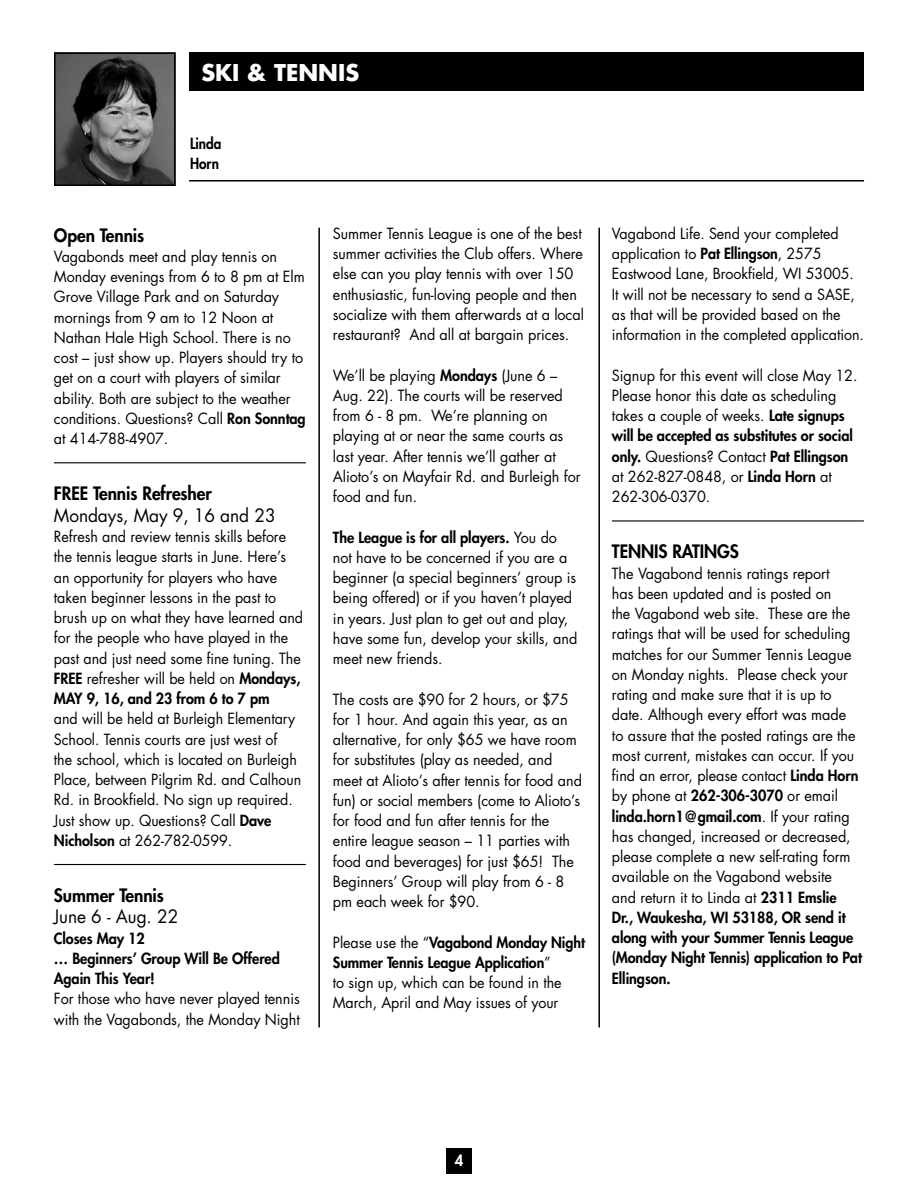
<style>
.page{position:relative;width:918px;height:1188px;background:#fff}
.page>*{position:absolute;margin:0;border:0;box-sizing:border-box;transform-origin:0 0}
.t1{font:700 22.5px "Futura";color:#fff}
.t2{font:800 18px "Futura";letter-spacing:-.005em;color:#000;scale:.96 1}
.t3{font:18px "Futura";letter-spacing:-.005em;color:#000;scale:.96 1}
.t4{font:15px/20.2px "Futura";letter-spacing:-.005em;color:#000;scale:.96 1}
.t5{font:15px/20.2px "Futura";letter-spacing:-.005em;color:#000;scale:.95 1}
.t6{font:800 15px/20.2px "Futura";letter-spacing:-.005em;color:#000;scale:.96 1}
.t7{font:800 15px/19.5px "Futura";letter-spacing:-.005em;color:#000;scale:.9 1}
.t8{font:800 15px "Futura";color:#fff}
.s1{font-weight:800}
</style>
<div class="page">
<div style="left:446px;top:1148px;width:26px;height:26px;background:#000"></div>
<hr style="left:54px;top:462px;width:252px;height:1px;background:#000">
<hr style="left:54px;top:864px;width:252px;height:1px;background:#000">
<hr style="left:612px;top:520px;width:252px;height:2px;background:#000">
<div style="left:189px;top:52px;width:675px;height:39px;background:#000"></div>
<img style="left:57px;top:55px;width:116px;height:128px">
<div style="left:54px;top:52px;width:122px;height:134px;border:2px solid #000"></div>
<hr style="left:189px;top:180px;width:675px;height:2px;background:#000">
<hr style="left:318px;top:228px;width:2px;height:800px;background:#000">
<hr style="left:598px;top:228px;width:2px;height:800px;background:#000">
<h1 class="t1" style="left:201px;top:57px;width:159px">SKI &amp; TENNIS</h1>
<p class="t7" style="left:190px;top:134px;width:36px">Linda<br>Horn</p>
<p class="t2" style="left:54px;top:223px;width:96px">Open Tennis</p>
<p class="t4" style="left:54px;top:246px;width:264px">Vagabonds meet and play tennis on Monday evenings from 6 to 8 pm at Elm Grove Village Park and on Saturday mornings from 9 am to 12 Noon at Nathan Hale High School. There is no cost – just show up. Players should try to get on a court with players of similar ability. Both are subject to the weather conditions. Questions? Call <span class="s1">Ron Sonntag </span>at 414-788-4907.</p>
<p class="t2" style="left:54px;top:481px;width:166px">FREE Tennis Refresher</p>
<p class="t3" style="left:54px;top:503px;width:232px">Mondays, May 9, 16 and 23</p>
<p class="t5" style="left:54px;top:526px;width:264px">Refresh and review tennis skills before the tennis league starts in June. Here’s an opportunity for players who have taken beginner lessons in the past to brush up on what they have learned and for the people who have played in the past and just need some fine tuning. The <span class="s1">FREE</span> refresher will be held on <span class="s1">Mondays, MAY 9, 16, and 23 from 6 to 7 pm</span></p>
<p class="t5" style="left:54px;top:708px;width:262px">and will be held at Burleigh Elementary School. Tennis courts are just west of<br>the school, which is located on Burleigh Place, between Pilgrim Rd. and Calhoun Rd. in Brookfield. No sign up required.<br>Just show up. Questions? Call <span class="s1">Dave Nicholson</span> at 262-782-0599.</p>
<p class="t2" style="left:54px;top:883px;width:116px">Summer Tennis</p>
<p class="t3" style="left:54px;top:904px;width:131px">June 6 - Aug. 22</p>
<p class="t6" style="left:54px;top:928px;width:237px">Closes May 12<br>… Beginners’ Group Will Be Offered<br>Again This Year!</p>
<p class="t4" style="left:54px;top:989px;width:258px">For those who have never played tennis with the Vagabonds, the Monday Night</p>
<p class="t4" style="left:333px;top:223px;width:263px">Summer Tennis League is one of the best summer activities the Club offers. Where else can you play tennis with over 150 enthusiastic, fun-loving people and then socialize with them afterwards at a local restaurant? And all at bargain prices.</p>
<p class="t4" style="left:333px;top:365px;width:260px">We’ll be playing <span class="s1">Mondays</span> (June 6 –<br>Aug. 22). The courts will be reserved from 6 - 8 pm. We’re planning on playing at or near the same courts as last year. After tennis we’ll gather at<br>Alioto’s on Mayfair Rd. and Burleigh for food and fun.</p>
<p class="t4" style="left:333px;top:527px;width:256px"><span class="s1">The League is for all players.</span> You do not have to be concerned if you are a beginner (a special beginners’ group is being offered) or if you haven’t played in years. Just plan to get out and play, have some fun, develop your skills, and meet new friends.</p>
<p class="t4" style="left:333px;top:689px;width:261px">The costs are $90 for 2 hours, or $75 for 1 hour. And again this year, as an alternative, for only $65 we have room for substitutes (play as needed, and meet at Alioto’s after tennis for food and fun) or social members (come to Alioto’s for food and fun after tennis for the entire league season – 11 parties with food and beverages) for just $65! The Beginners’ Group will play from 6 - 8 pm each week for $90.</p>
<p class="t5" style="left:333px;top:932px;width:267px">Please use the “<span class="s1">Vagabond Monday Night Summer Tennis League Application</span>”<br>to sign up, which can be found in the March, April and May issues of your</p>
<p class="t5" style="left:612px;top:223px;width:267px">Vagabond Life. Send your completed application to <span class="s1">Pat Ellingson</span>, 2575<br>Eastwood Lane, Brookfield, WI 53005.<br>It will not be necessary to send a SASE, as that will be provided based on the information in the completed application.</p>
<p class="t4" style="left:612px;top:365px;width:257px">Signup for this event will close May 12.<br>Please honor this date as scheduling takes a couple of weeks. <span class="s1">Late signups will be accepted as substitutes or social only.</span> Questions? Contact <span class="s1">Pat Ellingson </span>at 262-827-0848, or <span class="s1">Linda Horn</span> at 262-306-0370.</p>
<p class="t2" style="left:612px;top:540px;width:134px">TENNIS RATINGS</p>
<p class="t4" style="left:612px;top:563px;width:262px">The Vagabond tennis ratings report<br>has been updated and is posted on<br>the Vagabond web site. These are the ratings that will be used for scheduling matches for our Summer Tennis League on Monday nights. Please check your rating and make sure that it is up to date. Although every effort was made<br>to assure that the posted ratings are the most current, mistakes can occur. If you find an error, please contact <span class="s1">Linda Horn </span>by phone at <span class="s1">262-306-3070</span> or email <span class="s1">linda.horn1@gmail.com</span>. If your rating has changed, increased or decreased, please complete a new self-rating form available on the Vagabond website<br>and return it to Linda at <span class="s1">2311 Emslie<br>Dr., Waukesha, WI 53188, OR send it along with your Summer Tennis League (Monday Night Tennis) application to Pat Ellingson.</span></p>
<p class="t8" style="left:455px;top:1151px;width:10px">4</p>
</div>
